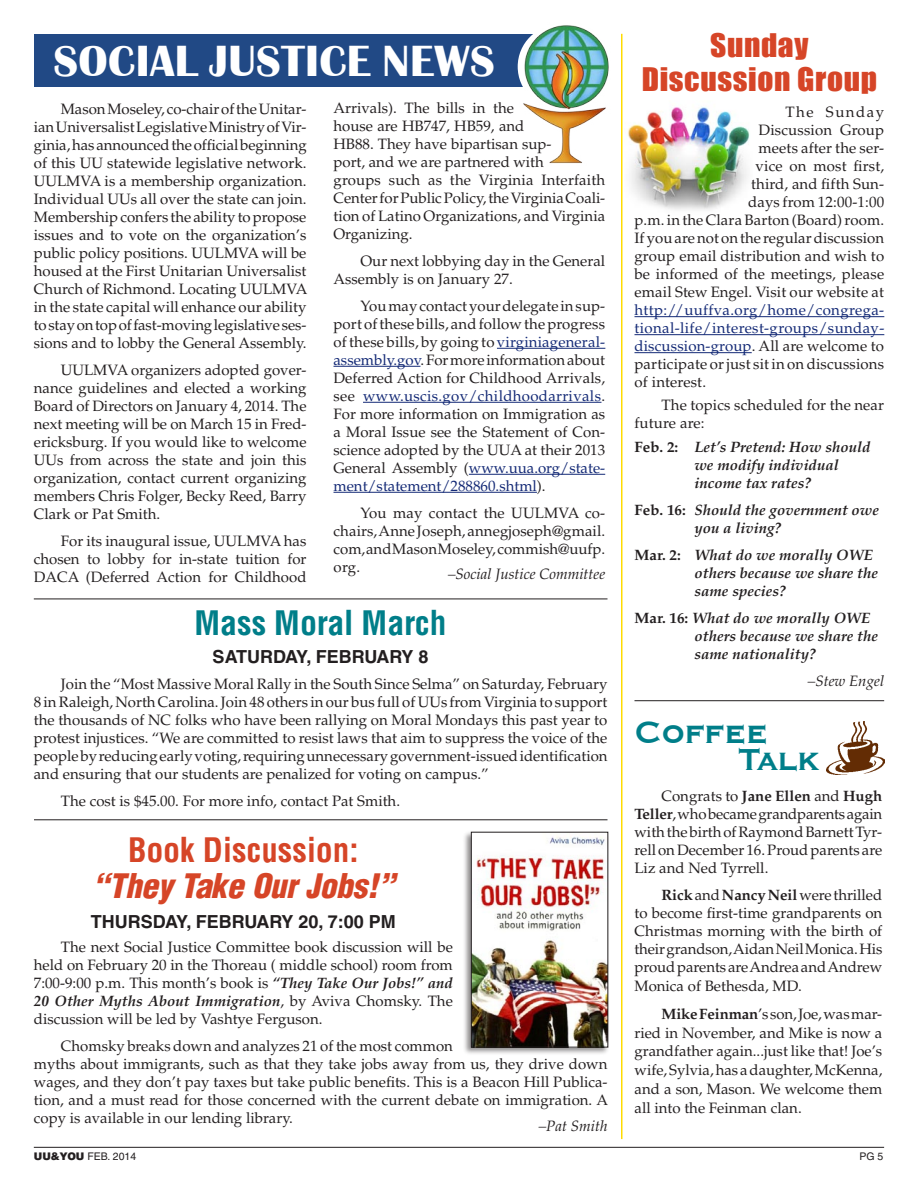
<style>
.page{position:relative;width:918px;height:1188px;background:#fff}
.page>*{position:absolute;margin:0;border:0;box-sizing:border-box;transform-origin:0 0}
.t1{font:700 45px "Britannic";letter-spacing:.01em;color:#fff}
.t2{font:700 39.45px "Copperplate Gothic BT";letter-spacing:-.06em;color:#007e89}
.t3{font:italic 900 condensed 33px "Helvetica";color:#d64527}
.t4{font:700 condensed 33px "Helvetica";color:#d64527}
.t5{font:700 condensed 33px "Helvetica";color:#007e89}
.t6{font:29.85px/33.2px "Impact";letter-spacing:.02em;color:#d64527;text-align:center;scale:1.05 1}
.t7{font:700 18px "Helvetica";color:#231f20}
.t8{font:15px/18px "Palatino";color:#231f20;text-align:justify}
.t9{font:italic 700 15px/18px "Palatino";color:#231f20}
.t10{font:15px/18px "Palatino";letter-spacing:.01em;color:#142a76;text-align:justify}
.t11{font:italic 15px "Palatino";color:#231f20}
.t12{font:10.5px "Helvetica";color:#231f20}
.s1{color:#142a76}
.s2{font-weight:700;font-style:italic}
.s3{color:#231f20}
.s4{font-style:normal}
.s5{font-weight:700}
.s6{font-family:"Swiss 721 BT";font-weight:900}
</style>
<div class="page">
<div style="left:34px;top:34px;width:515px;height:53px;background:#214985"></div>
<hr style="left:34px;top:599px;width:574px;height:1px;background:#231f20">
<hr style="left:34px;top:819px;width:574px;height:1px;background:#231f20">
<img style="left:517px;top:25px;width:106px;height:144px">
<hr style="left:497px;top:348px;width:108px;height:1px;background:#142a76">
<hr style="left:334px;top:366px;width:86px;height:1px;background:#142a76">
<hr style="left:363px;top:402px;width:238px;height:1px;background:#142a76">
<hr style="left:469px;top:474px;width:136px;height:1px;background:#142a76">
<hr style="left:334px;top:492px;width:203px;height:1px;background:#142a76">
<div style="left:462px;top:829px;width:149px;height:228px;background:#231f20;opacity:.5"></div>
<img style="left:473px;top:834px;width:133px;height:212px">
<div style="left:471px;top:832px;width:137px;height:216px;border:1px solid #231f20"></div>
<hr style="left:34px;top:1147px;width:850px;height:1px;background:#231f20">
<img style="left:628px;top:107px;width:122px;height:103px">
<hr style="left:634px;top:316px;width:250px;height:1px;background:#142a76">
<hr style="left:634px;top:334px;width:250px;height:1px;background:#142a76">
<hr style="left:634px;top:352px;width:118px;height:1px;background:#142a76">
<hr style="left:621px;top:34px;width:1px;height:1105px;background:#ffdc01">
<img style="left:826px;top:722px;width:58px;height:53px">
<hr style="left:634px;top:700px;width:250px;height:1px;background:#231f20">
<h1 class="t1" style="left:54px;top:35px;width:443px">SOCIAL JUSTICE NEWS</h1>
<p class="t8" style="left:334px;top:99px;width:273px;text-align:left">Arrivals). The bills in the<br>house are HB747, HB59, and<br>HB88. They have bipartisan sup-<br>port, and we are partnered with<br>groups such as the Virginia Interfaith<br>Center for Public Policy, the Virginia Coali&shy;tion of Latino Organizations, and Virginia<br>Organizing.</p>
<p class="t8" style="left:334px;top:252px;width:273px;text-indent:27px">Our next lobbying day in the General<br>Assembly is on January 27.</p>
<p class="t8" style="left:334px;top:297px;width:273px;text-indent:27px">You may contact your delegate in sup&shy;port of these bills, and follow the progress of these bills, by going to <span class="s1">virginiageneral&shy;assembly.gov</span>. For more information about Deferred Action for Childhood Arrivals, see <span class="s1">www.uscis.gov/childhoodarrivals</span>.<br>For more information on Immigration as a Moral Issue see the Statement of Con&shy;science adopted by the UUA at their 2013<br>General Assembly (<span class="s1">www.uua.org/state&shy;ment/statement/288860.shtml</span>).</p>
<p class="t8" style="left:334px;top:504px;width:273px;text-indent:27px">You may contact the UULMVA co&shy;chairs, Anne Joseph, annegjoseph@gmail. com, and Mason Moseley, commish@uufp. org.</p>
<p class="t8" style="left:34px;top:101px;width:275px;text-indent:27px">Mason Moseley, co-chair of the Unitar&shy;ian Universalist Legislative Ministry of Vir&shy;ginia, has announced the official beginning of this UU statewide legislative network.<br>UULMVA is a membership organization.<br>Individual UUs all over the state can join.<br>Membership confers the ability to propose issues and to vote on the organization’s public policy positions. UULMVA will be housed at the First Unitarian Universalist Church of Richmond. Locating UULMVA in the state capital will enhance our ability to stay on top of fast-moving legislative ses&shy;sions and to lobby the General Assembly.</p>
<p class="t8" style="left:34px;top:362px;width:274px;text-indent:27px">UULMVA organizers adopted gover&shy;nance guidelines and elected a working Board of Directors on January 4, 2014. The next meeting will be on March 15 in Fred&shy;ericksburg. If you would like to welcome UUs from across the state and join this organization, contact current organizing members Chris Folger, Becky Reed, Barry Clark or Pat Smith.</p>
<p class="t8" style="left:34px;top:533px;width:274px;text-indent:27px">For its inaugural issue, UULMVA has chosen to lobby for in-state tuition for DACA (Deferred Action for Childhood</p>
<p class="t11" style="left:448px;top:566px;width:159px">–Social Justice Committee</p>
<h3 class="t5" style="left:195px;top:603px;width:253px">MASS MORAL MARCH</h3>
<p class="t7" style="left:213px;top:646px;width:217px">SATURDAY, FEBRUARY 8</p>
<p class="t8" style="left:34px;top:675px;width:575px;text-indent:27px">Join the “Most Massive Moral Rally in the South Since Selma” on Saturday, February 8 in Raleigh, North Carolina. Join 48 others in our bus full of UUs from Virginia to support the thousands of NC folks who have been rallying on Moral Mondays this past year to protest injustices. “We are committed to resist laws that aim to suppress the voice of the people by reducing early voting, requiring unnecessary government-issued identification and ensuring that our students are penalized for voting on campus.”</p>
<p class="t8" style="left:61px;top:792px;width:341px">The cost is $45.00. For more info, contact Pat Smith.</p>
<h3 class="t4" style="left:128px;top:830px;width:232px">BOOK DISCUSSION:</h3>
<h3 class="t3" style="left:92px;top:866px;width:303px">“They Take Our Jobs!”</h3>
<p class="t7" style="left:91px;top:911px;width:306px">THURSDAY, FEBRUARY 20, 7:00 PM</p>
<p class="t8" style="left:34px;top:938px;width:421px;text-indent:27px">The next Social Justice Committee book discussion will be held on February 20 in the Thoreau ( middle school) room from 7:00-9:00 p.m. This month’s book is <span class="s2">“They Take Our Jobs!” and 20 Other Myths About Immigration</span>, by Aviva Chomsky. The discussion will be led by Vashtye Ferguson.</p>
<p class="t8" style="left:34px;top:1037px;width:576px;text-align:left;text-indent:27px">Chomsky breaks down and analyzes 21 of the most common<br>myths about immigrants, such as that they take jobs away from us, they drive down wages, and they don’t pay taxes but take public benefits. This is a Beacon Hill Publica&shy;tion, and a must read for those concerned with the current debate on immigration. A copy is available in our lending library.</p>
<p class="t11" style="left:539px;top:1117px;width:70px">–Pat Smith</p>
<h3 class="t6" style="left:642px;top:28px;width:226px">Sunday<br>Discussion Group</h3>
<p class="t8" style="left:634px;top:103px;width:251px;text-align:right">The Sunday<br>Discussion Group<br>meets after the ser-<br>vice on most first,<br>third, and fifth Sun-<br>days from 12:00-1:00<br>p.m. in the Clara Barton (Board) room.<br>If you are not on the regular discussion group email distribution and wish to be informed of the meetings, please email Stew Engel. Visit our website at</p>
<p class="t10" style="left:634px;top:301px;width:251px">http://uuffva.org/home/congrega&shy;tional-life/interest-groups/sunday&shy;discussion-group<span class="s3">. All are welcome to participate or just sit in on discussions of interest.</span></p>
<p class="t8" style="left:635px;top:396px;width:251px;text-indent:27px">The topics scheduled for the near future are:</p>
<p class="t9" style="left:694px;top:438px;width:177px;text-indent:-60px"><span class="s4">Feb. 2:</span> Let’s Pretend: How should we modify individual income tax rates?</p>
<p class="t9" style="left:694px;top:501px;width:186px;text-indent:-60px"><span class="s4">Feb. 16:</span> Should the government owe you a living?</p>
<p class="t9" style="left:694px;top:546px;width:185px;text-indent:-60px"><span class="s4">Mar. 2:</span> What do we morally OWE others because we share the same species?</p>
<p class="t9" style="left:694px;top:609px;width:185px;text-indent:-60px"><span class="s4">Mar. 16:</span> What do we morally OWE others because we share the same nationality?</p>
<p class="t11" style="left:808px;top:672px;width:78px">–Stew Engel</p>
<h2 class="t2" style="left:634px;top:711px;width:136px">Coffee</h2>
<h2 class="t2" style="left:737px;top:738px;width:85px">Talk</h2>
<p class="t8" style="left:634px;top:787px;width:249px;text-indent:27px">Congrats to <span class="s5">Jane Ellen</span> and <span class="s5">Hugh Teller</span>, who became grandparents again with the birth of Raymond Barnett Tyr&shy;rell on December 16. Proud parents are Liz and Ned Tyrrell.</p>
<p class="t8" style="left:634px;top:886px;width:249px;text-indent:27px"><span class="s5">Rick</span> and <span class="s5">Nancy Neil</span> were thrilled to become first-time grandparents on Christmas morning with the birth of their grandson, Aidan Neil Monica. His proud parents are Andrea and Andrew Monica of Bethesda, MD.</p>
<p class="t8" style="left:634px;top:1005px;width:249px;line-height:18.8px;text-indent:27px"><span class="s5">Mike Feinman</span>’s son, Joe, was mar&shy;ried in November, and Mike is now a grandfather again...just like that! Joe’s wife, Sylvia, has a daughter, McKenna, and a son, Mason. We welcome them all into the Feinman clan.</p>
<p class="t12" style="left:34px;top:1151px;width:104px"><span class="s6">UU&amp;YOU</span> FEB. 2014</p>
<p class="t12" style="left:859px;top:1151px;width:25px">PG 5</p>
</div>
